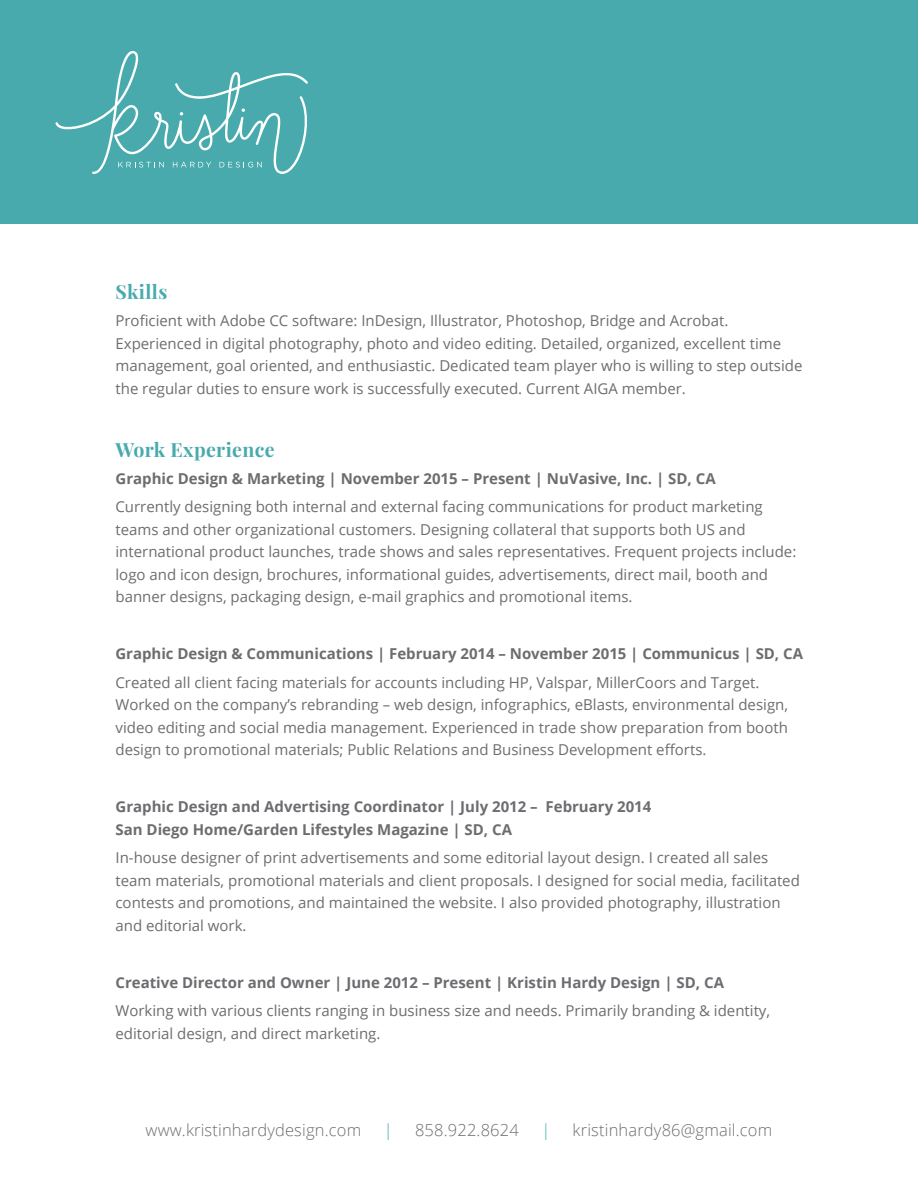
<style>
.page{position:relative;width:918px;height:1188px;background:#fff}
.page>*{position:absolute;margin:0;border:0;box-sizing:border-box;transform-origin:0 0}
.t1{font:700 19.5px "Playfair Display";letter-spacing:.02em;color:#49aaad}
.t2{font:300 16.5px "Open Sans";letter-spacing:.01em;color:#6c6d70}
.t3{font:300 16.5px "Open Sans";color:#49aaad}
.t4{font:15px/22.5px "Open Sans";color:#6c6d70}
.t5{font:700 15px/22.5px "Open Sans";color:#6c6d70}
</style>
<div class="page">
<div style="left:0;top:0;width:918px;height:224px;background:#49aaad"></div>
<svg style="left:55px;top:51px;width:253px;height:123px"></svg>
<h1 class="t1" style="left:116px;top:280px;width:53px">Skills</h1>
<p class="t4" style="left:116px;top:309px;width:688px">Proficient with Adobe CC software: InDesign, Illustrator, Photoshop, Bridge and Acrobat.<br>Experienced in digital photography, photo and video editing. Detailed, organized, excellent time management, goal oriented, and enthusiastic. Dedicated team player who is willing to step outside the regular duties to ensure work is successfully executed. Current AIGA member.</p>
<h1 class="t1" style="left:116px;top:437px;width:161px">Work Experience</h1>
<p class="t5" style="left:116px;top:467px;width:602px">Graphic Design &amp; Marketing | November 2015 – Present | NuVasive, Inc. | SD, CA</p>
<p class="t4" style="left:116px;top:495px;width:682px">Currently designing both internal and external facing communications for product marketing teams and other organizational customers. Designing collateral that supports both US and international product launches, trade shows and sales representatives. Frequent projects include: logo and icon design, brochures, informational guides, advertisements, direct mail, booth and banner designs, packaging design, e-mail graphics and promotional items.</p>
<p class="t5" style="left:116px;top:642px;width:689px">Graphic Design &amp; Communications | February 2014 – November 2015 | Communicus | SD, CA</p>
<p class="t4" style="left:116px;top:671px;width:674px">Created all client facing materials for accounts including HP, Valspar, MillerCoors and Target.<br>Worked on the company’s rebranding – web design, infographics, eBlasts, environmental design, video editing and social media management. Experienced in trade show preparation from booth design to promotional materials; Public Relations and Business Development efforts.</p>
<p class="t5" style="left:116px;top:795px;width:537px">Graphic Design and Advertising Coordinator | July 2012 – February 2014<br>San Diego Home/Garden Lifestyles Magazine | SD, CA</p>
<p class="t4" style="left:116px;top:846px;width:686px">In-house designer of print advertisements and some editorial layout design. I created all sales team materials, promotional materials and client proposals. I designed for social media, facilitated contests and promotions, and maintained the website. I also provided photography, illustration and editorial work.</p>
<p class="t5" style="left:116px;top:971px;width:610px">Creative Director and Owner | June 2012 – Present | Kristin Hardy Design | SD, CA</p>
<p class="t4" style="left:116px;top:999px;width:656px">Working with various clients ranging in business size and needs. Primarily branding &amp; identity, editorial design, and direct marketing.</p>
<p class="t2" style="left:146px;top:1119px;width:217px">www.kristinhardydesign.com</p>
<p class="t3" style="left:384px;top:1119px;width:10px">|</p>
<p class="t2" style="left:415px;top:1119px;width:105px">858.922.8624</p>
<p class="t3" style="left:541px;top:1119px;width:10px">|</p>
<p class="t2" style="left:573px;top:1119px;width:201px">kristinhardy86@gmail.com</p>
</div>
